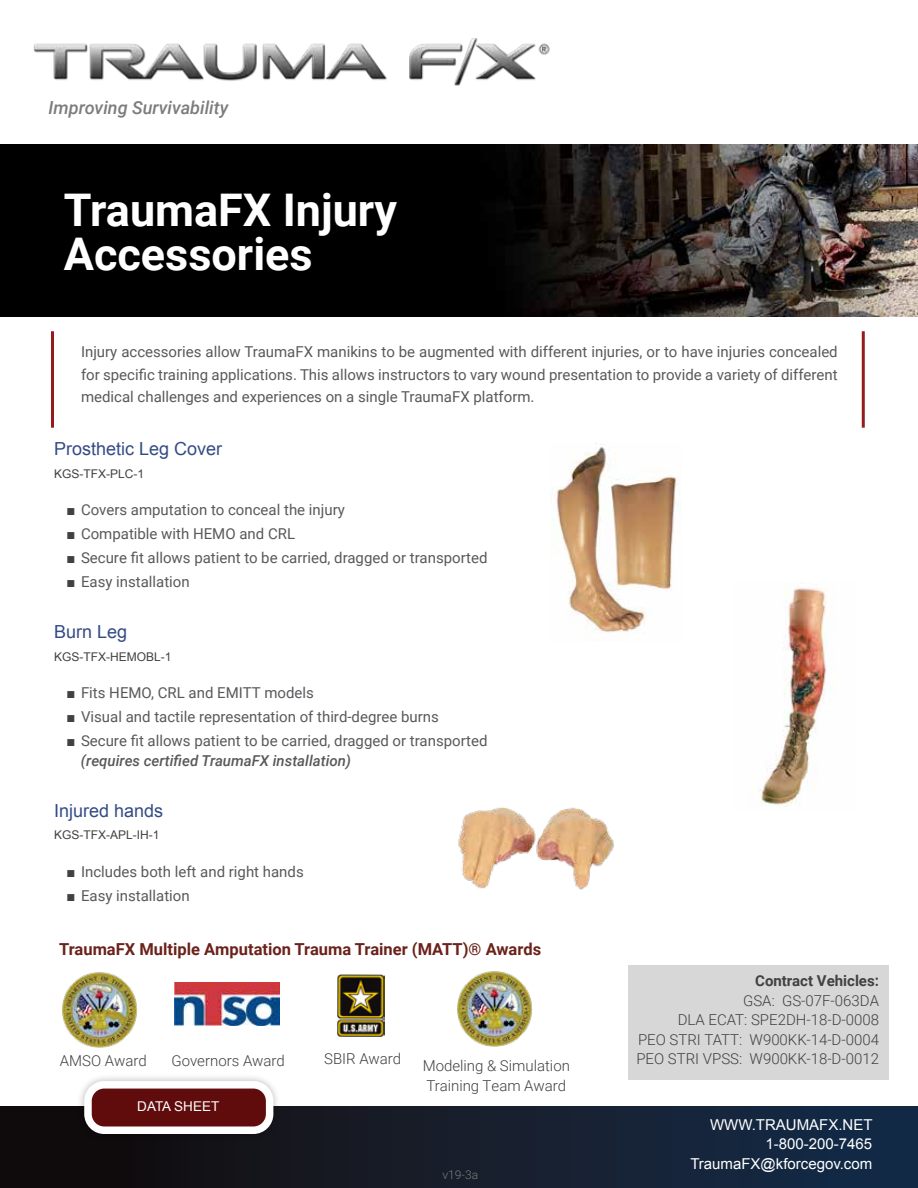
<style>
.page{position:relative;width:918px;height:1188px;background:#fff}
.page>*{position:absolute;margin:0;border:0;box-sizing:border-box;transform-origin:0 0}
.t1{font:700 45px/43.5px "Roboto";color:#fff}
.t2{font:18px "Arial";color:#344c85}
.t3{font:italic 500 18px "Roboto";color:#7c7c7c}
.t4{font:700 16.5px "Roboto";color:#6b221b}
.t5{font:15px/22.5px "Roboto";color:#58595b;text-align:justify}
.t6{font:300 15px/19.5px "Roboto";color:#414042}
.t7{font:15px/19.5px "Arial";color:#fff;text-align:right}
.t8{font:700 15px "Roboto";color:#414042}
.t9{font:13.5px "Arial";color:#fff}
.t10{font:12px "Arial";color:#414042}
.t11{font:300 12px "Roboto";color:#7c7c7c}
.s1{font-family:"Arial Narrow";color:#414042}
.s2{font-weight:500;font-style:italic}
</style>
<div class="page">
<div style="left:0;top:1107px;width:918px;height:81px;background:linear-gradient(to right,#120a09,#162d4a)"></div>
<div style="left:76px;top:1073px;width:206px;height:69px;background:#000;opacity:.3"></div>
<div style="left:88px;top:1085px;width:182px;height:45px;background:#600c0c;border-radius:16px"></div>
<div style="left:84px;top:1081px;width:189px;height:53px;border:8px solid #fff;border-radius:16px"></div>
<img style="left:33px;top:39px;width:517px;height:47px">
<img style="left:0;top:145px;width:918px;height:172px">
<hr style="left:51px;top:331px;width:3px;height:97px;background:#951b1e">
<hr style="left:862px;top:331px;width:3px;height:97px;background:#951b1e">
<img style="left:175px;top:983px;width:105px;height:43px">
<img style="left:338px;top:975px;width:46px;height:61px">
<img style="left:457px;top:971px;width:75px;height:76px">
<img style="left:62px;top:972px;width:75px;height:76px">
<div style="left:628px;top:965px;width:260px;height:115px;background:#d7d7d7"></div>
<img style="left:551px;top:443px;width:130px;height:198px">
<img style="left:752px;top:586px;width:79px;height:221px">
<img style="left:458px;top:807px;width:156px;height:83px">
<p class="t3" style="left:49px;top:95px;width:181px">Improving Survivability</p>
<h1 class="t1" style="left:64px;top:187px;width:335px">TraumaFX Injury<br>Accessories</h1>
<p class="t5" style="left:81px;top:340px;width:758px">Injury accessories allow TraumaFX manikins to be augmented with different injuries, or to have injuries concealed for specific training applications. This allows instructors to vary wound presentation to provide a variety of different medical challenges and experiences on a single TraumaFX platform.</p>
<p class="t2" style="left:54px;top:437px;width:170px">Prosthetic Leg Cover</p>
<p class="t10" style="left:54px;top:466px;width:92px">KGS-TFX-PLC-1</p>
<p class="t5" style="left:68px;top:498px;width:279px"><span class="s1">■</span> Covers amputation to conceal the injury</p>
<p class="t5" style="left:68px;top:522px;width:229px"><span class="s1">■</span> Compatible with HEMO and CRL</p>
<p class="t5" style="left:68px;top:546px;width:422px"><span class="s1">■</span> Secure fit allows patient to be carried, dragged or transported</p>
<p class="t5" style="left:68px;top:570px;width:124px"><span class="s1">■</span> Easy installation</p>
<p class="t2" style="left:54px;top:620px;width:75px">Burn Leg</p>
<p class="t10" style="left:54px;top:649px;width:119px">KGS-TFX-HEMOBL-1</p>
<p class="t5" style="left:68px;top:681px;width:248px"><span class="s1">■</span> Fits HEMO, CRL and EMITT models</p>
<p class="t5" style="left:68px;top:705px;width:373px"><span class="s1">■</span> Visual and tactile representation of third-degree burns</p>
<p class="t5" style="left:81px;top:731px;width:408px;line-height:19.5px;text-indent:-13px"><span class="s1">■</span> Secure fit allows patient to be carried, dragged or transported <span class="s2">(requires certified TraumaFX installation)</span></p>
<p class="t2" style="left:54px;top:799px;width:111px">Injured hands</p>
<p class="t10" style="left:54px;top:827px;width:107px">KGS-TFX-APL-IH-1</p>
<p class="t5" style="left:68px;top:860px;width:238px"><span class="s1">■</span> Includes both left and right hands</p>
<p class="t5" style="left:68px;top:884px;width:124px"><span class="s1">■</span> Easy installation</p>
<p class="t4" style="left:59px;top:938px;width:484px">TraumaFX Multiple Amputation Trauma Trainer (MATT)® Awards</p>
<p class="t6" style="left:60px;top:1051px;width:88px">AMSO Award</p>
<p class="t6" style="left:172px;top:1050px;width:115px">Governors Award</p>
<p class="t6" style="left:324px;top:1049px;width:79px">SBIR Award</p>
<p class="t9" style="left:137px;top:1098px;width:84px">DATA SHEET</p>
<p class="t6" style="left:423px;top:1056px;width:149px">Modeling &amp; Simulation<br>Training Team Award</p>
<p class="t11" style="left:443px;top:1166px;width:37px">v19-3a</p>
<p class="t8" style="left:755px;top:970px;width:125px">Contract Vehicles:</p>
<p class="t6" style="left:636px;top:990px;width:244px;text-align:right">GSA: GS-07F-063DA<br>DLA ECAT: SPE2DH-18-D-0008<br>PEO STRI TATT: W900KK-14-D-0004<br>PEO STRI VPSS: W900KK-18-D-0012</p>
<p class="t7" style="left:690px;top:1115px;width:184px">WWW.TRAUMAFX.NET<br>1-800-200-7465<br>TraumaFX@kforcegov.com</p>
</div>
